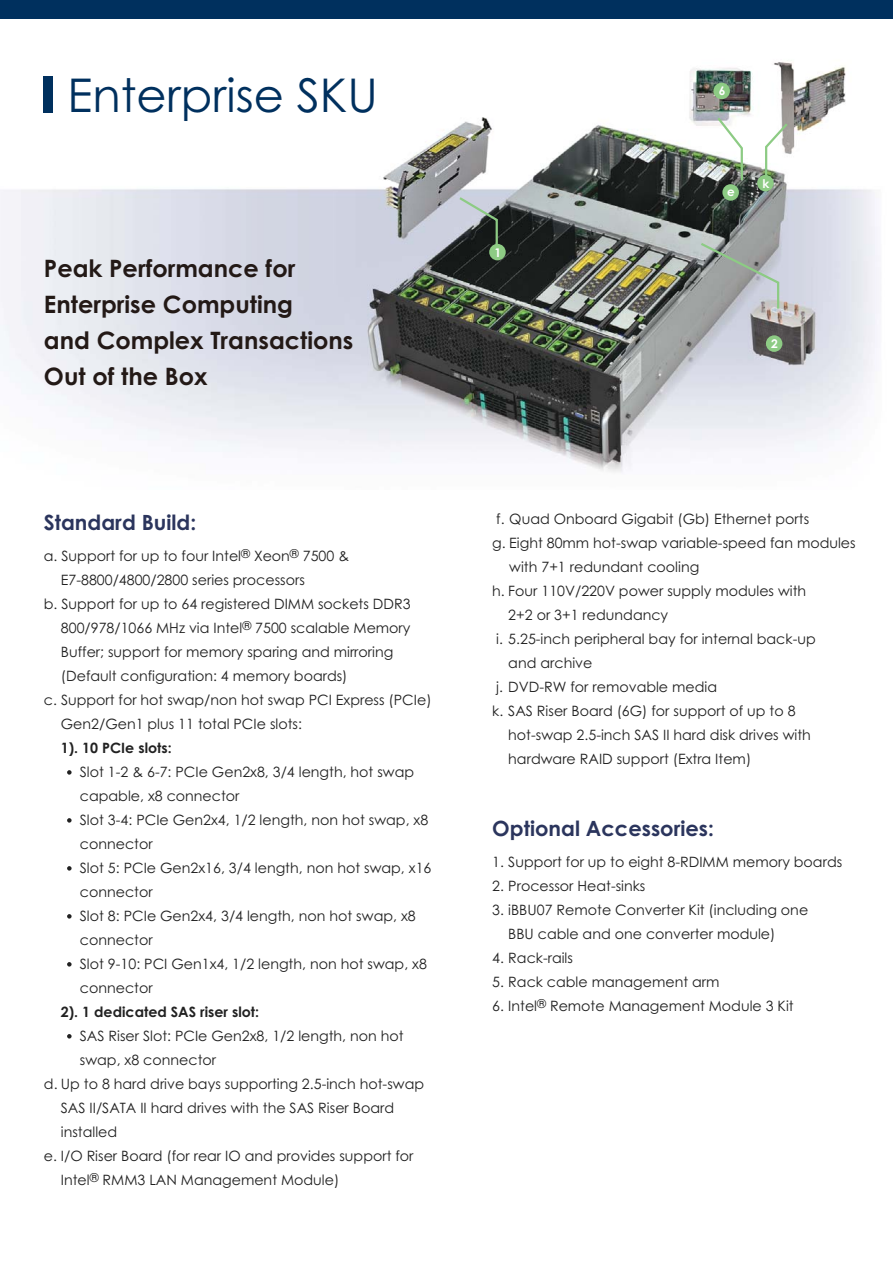
<style>
.page{position:relative;width:893px;height:1263px;background:#fff}
.page>*{position:absolute;margin:0;border:0;box-sizing:border-box;transform-origin:0 0}
.t1{font:46.5px "Century Gothic";color:#00305e}
.t2{font:700 24px/36px "Century Gothic";color:#231916}
.t3{font:700 21px "Century Gothic";color:#2b355d}
.t4{font:14.25px/24px "Century Gothic";color:#212121}
.t5{font:700 14.25px "Century Gothic";color:#212121}
.t6{font:700 12px "Century Gothic";color:#fff}
</style>
<div class="page">
<img style="left:0;top:60px;width:879px;height:413px">
<div style="left:0;top:0;width:893px;height:18px;background:#00305e"></div>
<svg style="left:457px;top:195px;width:42px;height:62px;background:#6e7577"></svg>
<svg style="left:764px;top:121px;width:26px;height:65px"></svg>
<svg style="left:698px;top:241px;width:82px;height:70px;background:#a5abaa"></svg>
<div style="left:489px;top:244px;width:17px;height:16px;background:#8dcb84;border-radius:50%"></div>
<div style="left:757px;top:175px;width:17px;height:16px;background:#8dcb84;border-radius:50%"></div>
<div style="left:713px;top:83px;width:17px;height:16px;background:#8dcb84;border-radius:50%"></div>
<div style="left:722px;top:184px;width:17px;height:17px;background:#8dcb84;border-radius:50%"></div>
<div style="left:766px;top:335px;width:16px;height:17px;background:#8dcb84;border-radius:50%"></div>
<svg style="left:715px;top:115px;width:29px;height:67px"></svg>
<div style="left:43px;top:76px;width:10px;height:37px;background:#00305e"></div>
<svg style="left:67px;top:770px;width:5px;height:5px"></svg>
<svg style="left:67px;top:818px;width:5px;height:5px"></svg>
<svg style="left:67px;top:866px;width:5px;height:5px"></svg>
<svg style="left:67px;top:914px;width:5px;height:5px"></svg>
<svg style="left:67px;top:962px;width:5px;height:5px"></svg>
<svg style="left:67px;top:1034px;width:5px;height:5px"></svg>
<h1 class="t1" style="left:67px;top:77px;width:312px">Enterprise SKU</h1>
<h2 class="t2" style="left:44px;top:253px;width:311px">Peak Performance for<br>Enterprise Computing<br>and Complex Transactions<br>Out of the Box</h2>
<h3 class="t3" style="left:44px;top:514px;width:154px">Standard Build:</h3>
<p class="t4" style="left:44px;top:545px;width:307px">a. Support for up to four Intel<sup>®</sup> Xeon<sup>®</sup> 7500 &amp;</p>
<p class="t4" style="left:61px;top:569px;width:245px">E7-8800/4800/2800 series processors</p>
<p class="t4" style="left:44px;top:593px;width:368px">b. Support for up to 64 registered DIMM sockets DDR3</p>
<p class="t4" style="left:61px;top:617px;width:351px">800/978/1066 MHz via Intel<sup>®</sup> 7500 scalable Memory</p>
<p class="t4" style="left:61px;top:641px;width:334px">Buffer; support for memory sparing and mirroring</p>
<p class="t4" style="left:61px;top:665px;width:288px">(Default configuration: 4 memory boards)</p>
<p class="t4" style="left:44px;top:689px;width:389px">c. Support for hot swap/non hot swap PCI Express (PCIe)</p>
<p class="t4" style="left:61px;top:713px;width:243px">Gen2/Gen1 plus 11 total PCIe slots:</p>
<p class="t5" style="left:61px;top:742px;width:112px">1). 10 PCIe slots:</p>
<p class="t4" style="left:80px;top:761px;width:353px">Slot 1-2 &amp; 6-7: PCIe Gen2x8, 3/4 length, hot swap capable, x8 connector<br>Slot 3-4: PCIe Gen2x4, 1/2 length, non hot swap, x8 connector<br>Slot 5: PCIe Gen2x16, 3/4 length, non hot swap, x16 connector<br>Slot 8: PCIe Gen2x4, 3/4 length, non hot swap, x8 connector<br>Slot 9-10: PCI Gen1x4, 1/2 length, non hot swap, x8 connector</p>
<p class="t5" style="left:61px;top:1006px;width:200px">2). 1 dedicated SAS riser slot:</p>
<p class="t4" style="left:80px;top:1025px;width:325px">SAS Riser Slot: PCIe Gen2x8, 1/2 length, non hot</p>
<p class="t4" style="left:80px;top:1049px;width:138px">swap, x8 connector</p>
<p class="t4" style="left:44px;top:1073px;width:382px">d. Up to 8 hard drive bays supporting 2.5-inch hot-swap</p>
<p class="t4" style="left:61px;top:1097px;width:335px">SAS II/SATA II hard drives with the SAS Riser Board</p>
<p class="t4" style="left:61px;top:1121px;width:58px">installed</p>
<p class="t4" style="left:44px;top:1145px;width:371px">e. I/O Riser Board (for rear IO and provides support for</p>
<p class="t4" style="left:61px;top:1169px;width:280px">Intel<sup>®</sup> RMM3 LAN Management Module)</p>
<p class="t6" style="left:494px;top:248px;width:8px">1</p>
<p class="t6" style="left:719px;top:87px;width:8px">6</p>
<p class="t6" style="left:727px;top:187px;width:9px">e</p>
<p class="t6" style="left:762px;top:179px;width:8px">k</p>
<p class="t6" style="left:771px;top:339px;width:8px">2</p>
<p class="t4" style="left:496px;top:508px;width:314px">f. Quad Onboard Gigabit (Gb) Ethernet ports</p>
<p class="t4" style="left:492px;top:532px;width:365px">g. Eight 80mm hot-swap variable-speed fan modules</p>
<p class="t4" style="left:509px;top:556px;width:191px">with 7+1 redundant cooling</p>
<p class="t4" style="left:492px;top:580px;width:315px">h. Four 110V/220V power supply modules with</p>
<p class="t4" style="left:508px;top:604px;width:161px">2+2 or 3+1 redundancy</p>
<p class="t4" style="left:496px;top:628px;width:321px">i. 5.25-inch peripheral bay for internal back-up</p>
<p class="t4" style="left:508px;top:652px;width:86px">and archive</p>
<p class="t4" style="left:496px;top:676px;width:222px">j. DVD-RW for removable media</p>
<p class="t4" style="left:492px;top:700px;width:305px">k. SAS Riser Board (6G) for support of up to 8</p>
<p class="t4" style="left:508px;top:724px;width:304px">hot-swap 2.5-inch SAS II hard disk drives with</p>
<p class="t4" style="left:508px;top:748px;width:244px">hardware RAID support (Extra Item)</p>
<h3 class="t3" style="left:492px;top:820px;width:223px">Optional Accessories:</h3>
<p class="t4" style="left:492px;top:851px;width:351px">1. Support for up to eight 8-RDIMM memory boards</p>
<p class="t4" style="left:492px;top:875px;width:155px">2. Processor Heat-sinks</p>
<p class="t4" style="left:508px;top:899px;width:301px;text-indent:-16px">3. iBBU07 Remote Converter Kit (including one<br>BBU cable and one converter module)</p>
<p class="t4" style="left:492px;top:947px;width:82px">4. Rack-rails</p>
<p class="t4" style="left:492px;top:971px;width:229px">5. Rack cable management arm</p>
<p class="t4" style="left:492px;top:995px;width:303px">6. Intel<sup>®</sup> Remote Management Module 3 Kit</p>
</div>
